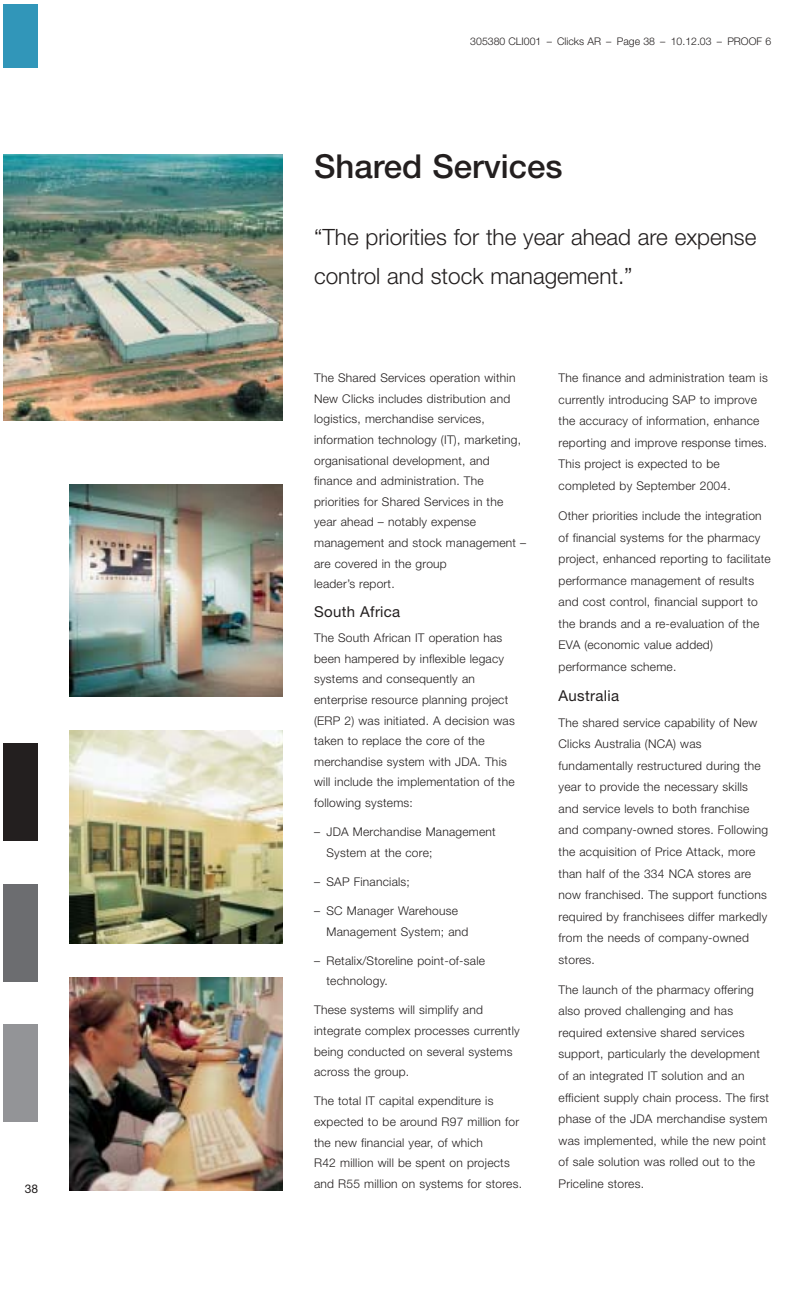
<style>
.page{position:relative;width:807px;height:1296px;background:#fff}
.page>*{position:absolute;margin:0;border:0;box-sizing:border-box;transform-origin:0 0}
.t1{font:500 33px "Helvetica Neue";color:#231f1f}
.t2{font:300 22.5px/39px "Helvetica Neue";color:#231f1f}
.t3{font:15px "Helvetica Neue";letter-spacing:.02em;color:#231f1f}
.t4{font:300 12px/21.6px "Helvetica Neue";letter-spacing:.02em;color:#231f1f}
.t5{font:12px "Helvetica Neue";color:#231f1f}
.t6{font:300 10.5px "Helvetica Neue";color:#231f1f}
</style>
<div class="page">
<div style="left:4px;top:744px;width:34px;height:97px;background:#231f1f"></div>
<div style="left:4px;top:884px;width:34px;height:98px;background:#6c6d70"></div>
<div style="left:4px;top:1024px;width:34px;height:98px;background:#939497"></div>
<div style="left:4px;top:4px;width:34px;height:64px;background:#3196b9"></div>
<img style="left:4px;top:155px;width:278px;height:265px">
<img style="left:70px;top:484px;width:212px;height:213px">
<img style="left:70px;top:977px;width:212px;height:213px">
<img style="left:70px;top:731px;width:212px;height:212px">
<p class="t5" style="left:25px;top:1185px;width:15px">38</p>
<p class="t6" style="left:470px;top:38px;width:302px">305380 CLI001 – Clicks AR – Page 38 – 10.12.03 – PROOF 6</p>
<h1 class="t1" style="left:314px;top:155px;width:250px">Shared Services</h1>
<h2 class="t2" style="left:314px;top:220px;width:444px">“The priorities for the year ahead are expense control and stock management.”</h2>
<p class="t4" style="left:314px;top:369px;width:214px;line-height:20.5px">The Shared Services operation within<br>New Clicks includes distribution and logistics, merchandise services, information technology (IT), marketing, organisational development, and finance and administration. The priorities for Shared Services in the year ahead – notably expense management and stock management – are covered in the group<br>leader’s report.</p>
<p class="t3" style="left:314px;top:607px;width:88px">South Africa</p>
<p class="t4" style="left:314px;top:629px;width:202px;line-height:20.5px">The South African IT operation has been hampered by inflexible legacy systems and consequently an enterprise resource planning project (ERP 2) was initiated. A decision was taken to replace the core of the merchandise system with JDA. This will include the implementation of the following systems:</p>
<p class="t4" style="left:327px;top:823px;width:171px;line-height:20.5px;text-indent:-12px">– JDA Merchandise Management<br>System at the core;</p>
<p class="t4" style="left:314px;top:872px;width:97px">– SAP Financials;</p>
<p class="t4" style="left:327px;top:902px;width:143px;line-height:20.5px;text-indent:-12px">– SC Manager Warehouse<br>Management System; and</p>
<p class="t4" style="left:327px;top:951px;width:160px;line-height:20.5px;text-indent:-12px">– Retalix/Storeline point-of-sale technology.</p>
<p class="t4" style="left:314px;top:1001px;width:207px;line-height:20.5px">These systems will simplify and integrate complex processes currently being conducted on several systems across the group.</p>
<p class="t4" style="left:314px;top:1092px;width:209px;line-height:20.5px">The total IT capital expenditure is expected to be around R97 million for the new financial year, of which<br>R42 million will be spent on projects and R55 million on systems for stores.</p>
<p class="t4" style="left:559px;top:368px;width:211px">The finance and administration team is currently introducing SAP to improve the accuracy of information, enhance reporting and improve response times.<br>This project is expected to be completed by September 2004.</p>
<p class="t4" style="left:559px;top:506px;width:214px">Other priorities include the integration of financial systems for the pharmacy project, enhanced reporting to facilitate performance management of results and cost control, financial support to the brands and a re-evaluation of the EVA (economic value added) performance scheme.</p>
<p class="t3" style="left:559px;top:690px;width:62px">Australia</p>
<p class="t4" style="left:559px;top:713px;width:211px">The shared service capability of New Clicks Australia (NCA) was fundamentally restructured during the year to provide the necessary skills and service levels to both franchise and company-owned stores. Following the acquisition of Price Attack, more than half of the 334 NCA stores are now franchised. The support functions required by franchisees differ markedly from the needs of company-owned stores.</p>
<p class="t4" style="left:559px;top:980px;width:212px">The launch of the pharmacy offering also proved challenging and has required extensive shared services support, particularly the development of an integrated IT solution and an efficient supply chain process. The first phase of the JDA merchandise system was implemented, while the new point of sale solution was rolled out to the Priceline stores.</p>
</div>
